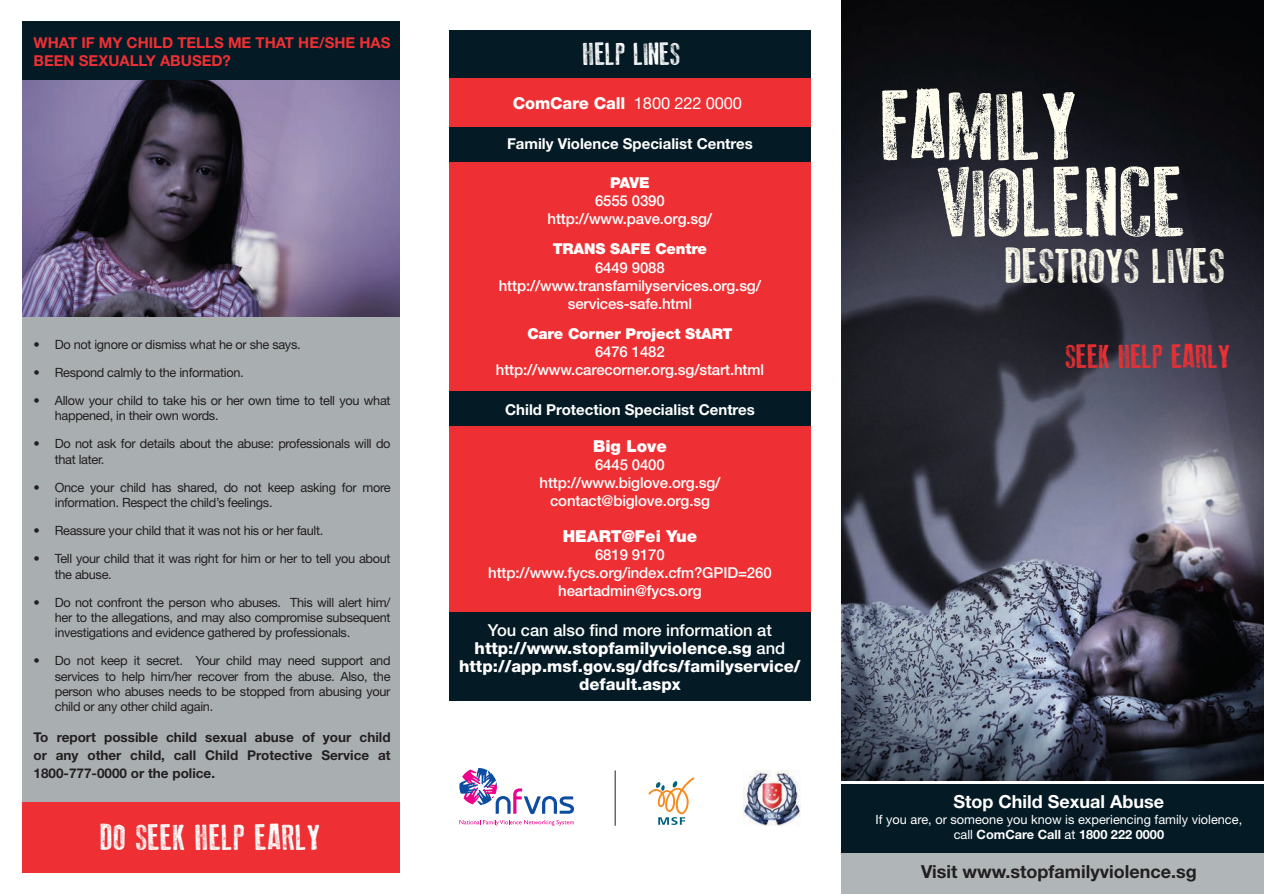
<style>
.page{position:relative;width:1264px;height:894px;background:#fff}
.page>*{position:absolute;margin:0;border:0;box-sizing:border-box;transform-origin:0 0}
.t1{font:97.5px/76.3px "Old Press";color:#fffdee}
.t2{font:48.75px "Old Press";color:#fffdee}
.t3{font:36px "Old Press";letter-spacing:.01em;color:#fff}
.t4{font:33px "Old Press";color:#ee3034}
.t5{font:31.5px "Old Press";color:#fff}
.t6{font:700 18px "Helvetica Neue";color:#231f20}
.t7{font:700 18px "Helvetica Neue";color:#fff}
.t8{font:800 16.5px/18px "Helvetica Neue";color:#fff;text-align:center}
.t9{font:900 16.5px "Helvetica Neue";color:#fff}
.t10{font:500 15px/18px "Helvetica Neue";letter-spacing:-.01em;color:#fff;text-align:center}
.t11{font:700 15px "Helvetica Neue";color:#fff}
.t12{font:700 15px/18px "Helvetica Neue";color:#ee3034}
.t13{font:900 15px "Helvetica Neue";letter-spacing:-.01em;color:#fff}
.t14{font:700 13.5px/18px "Helvetica Neue";color:#231f20;text-align:justify}
.t15{font:12.75px/15.3px "Helvetica Neue";letter-spacing:-.025em;color:#231f20}
.t16{font:12.75px/15.3px "Helvetica Neue";color:#fff;text-align:center}
.s1{font-weight:400}
.s2{font-weight:500}
.s3{font-weight:700}
</style>
<div class="page">
<img style="left:22px;top:80px;width:378px;height:237px">
<div style="left:22px;top:317px;width:378px;height:509px;background:#a9aeb0"></div>
<img style="left:841px;top:0;width:423px;height:781px">
<div style="left:22px;top:801px;width:378px;height:71px;background:#ee3034"></div>
<div style="left:22px;top:22px;width:378px;height:58px;background:#041a25"></div>
<div style="left:841px;top:853px;width:423px;height:41px;background:#b0b6b8"></div>
<div style="left:841px;top:784px;width:423px;height:69px;background:#041a25"></div>
<svg style="left:459px;top:820px;width:115px;height:5px"></svg>
<svg style="left:459px;top:768px;width:115px;height:46px"></svg>
<svg style="left:648px;top:777px;width:46px;height:48px"></svg>
<hr style="left:615px;top:770px;width:1px;height:55px;background:#231f20">
<img style="left:743px;top:771px;width:57px;height:54px">
<div style="left:449px;top:47px;width:362px;height:574px;background:#ee3034"></div>
<div style="left:449px;top:30px;width:362px;height:48px;background:#041a25"></div>
<div style="left:449px;top:127px;width:362px;height:34px;background:#041a25"></div>
<div style="left:449px;top:392px;width:362px;height:34px;background:#041a25"></div>
<div style="left:449px;top:612px;width:362px;height:88px;background:#041a25"></div>
<p class="t12" style="left:34px;top:33px;width:358px">WHAT IF MY CHILD TELLS ME THAT HE/SHE HAS<br>BEEN SEXUALLY ABUSED?</p>
<p class="t15" style="left:34px;top:336px;width:268px">• Do not ignore or dismiss what he or she says.</p>
<p class="t15" style="left:34px;top:364px;width:212px">• Respond calmly to the information.</p>
<p class="t15" style="left:55px;top:393px;width:337px;text-indent:-21px">• Allow your child to take his or her own time to tell you what happened, in their own words.</p>
<p class="t15" style="left:55px;top:436px;width:337px;text-indent:-21px">• Do not ask for details about the abuse: professionals will do that later.</p>
<p class="t15" style="left:55px;top:479px;width:337px;text-indent:-21px">• Once your child has shared, do not keep asking for more information. Respect the child’s feelings.</p>
<p class="t15" style="left:34px;top:523px;width:291px">• Reassure your child that it was not his or her fault.</p>
<p class="t15" style="left:55px;top:551px;width:337px;text-indent:-21px">• Tell your child that it was right for him or her to tell you about the abuse.</p>
<p class="t15" style="left:55px;top:594px;width:337px;text-align:justify;text-indent:-21px">• Do not confront the person who abuses. This will alert him/ her to the allegations, and may also compromise subsequent investigations and evidence gathered by professionals.</p>
<p class="t15" style="left:55px;top:653px;width:337px;text-align:justify;text-indent:-21px">• Do not keep it secret. Your child may need support and services to help him/her recover from the abuse. Also, the person who abuses needs to be stopped from abusing your child or any other child again.</p>
<p class="t14" style="left:34px;top:728px;width:358px">To report possible child sexual abuse of your child or any other child, call Child Protective Service at 1800-777-0000 or the police.</p>
<h3 class="t3" style="left:101px;top:817px;width:222px">DO SEEK HELP EARLY</h3>
<h3 class="t5" style="left:583px;top:37px;width:99px">HELP LINES</h3>
<p class="t8" style="left:513px;top:94px;width:231px">ComCare Call <span class="s1">1800 222 0000</span></p>
<p class="t11" style="left:507px;top:134px;width:247px">Family Violence Specialist Centres</p>
<p class="t13" style="left:610px;top:173px;width:41px">PAVE</p>
<p class="t10" style="left:547px;top:191px;width:166px">6555 0390 http://www.pave.org.sg/</p>
<p class="t13" style="left:553px;top:240px;width:156px">TRANS SAFE Centre</p>
<p class="t10" style="left:499px;top:258px;width:264px">6449 9088 http://www.transfamilyservices.org.sg/ services-safe.html</p>
<p class="t13" style="left:527px;top:325px;width:207px">Care Corner Project StART</p>
<p class="t10" style="left:496px;top:343px;width:270px">6476 1482 http://www.carecorner.org.sg/start.html</p>
<p class="t11" style="left:505px;top:400px;width:251px">Child Protection Specialist Centres</p>
<p class="t9" style="left:593px;top:436px;width:75px">Big Love</p>
<p class="t10" style="left:539px;top:455px;width:182px">6445 0400 http://www.biglove.org.sg/ contact@biglove.org.sg</p>
<p class="t9" style="left:563px;top:526px;width:136px">HEART@Fei Yue</p>
<p class="t10" style="left:488px;top:545px;width:285px">6819 9170 http://www.fycs.org/index.cfm?GPID=260 heartadmin@fycs.org</p>
<p class="t8" style="left:459px;top:621px;width:343px"><span class="s2">You can also find more information at </span>http://www.stopfamilyviolence.sg <span class="s2">and </span>http://app.msf.gov.sg/dfcs/familyservice/ default.aspx</p>
<h1 class="t1" style="left:937px;top:88px;width:250px;text-indent:-56px">FAMILY<br>VIOLENCE</h1>
<h2 class="t2" style="left:1005px;top:239px;width:221px">DESTROYS LIVES</h2>
<h3 class="t4" style="left:1066px;top:338px;width:167px">SEEK HELP EARLY</h3>
<h3 class="t7" style="left:953px;top:790px;width:212px">Stop Child Sexual Abuse</h3>
<p class="t16" style="left:875px;top:811px;width:368px">If you are, or someone you know is experiencing family violence, call <span class="s3">ComCare Call</span> at <span class="s3">1800 222 0000</span></p>
<h3 class="t6" style="left:921px;top:860px;width:277px">Visit www.stopfamilyviolence.sg</h3>
</div>
